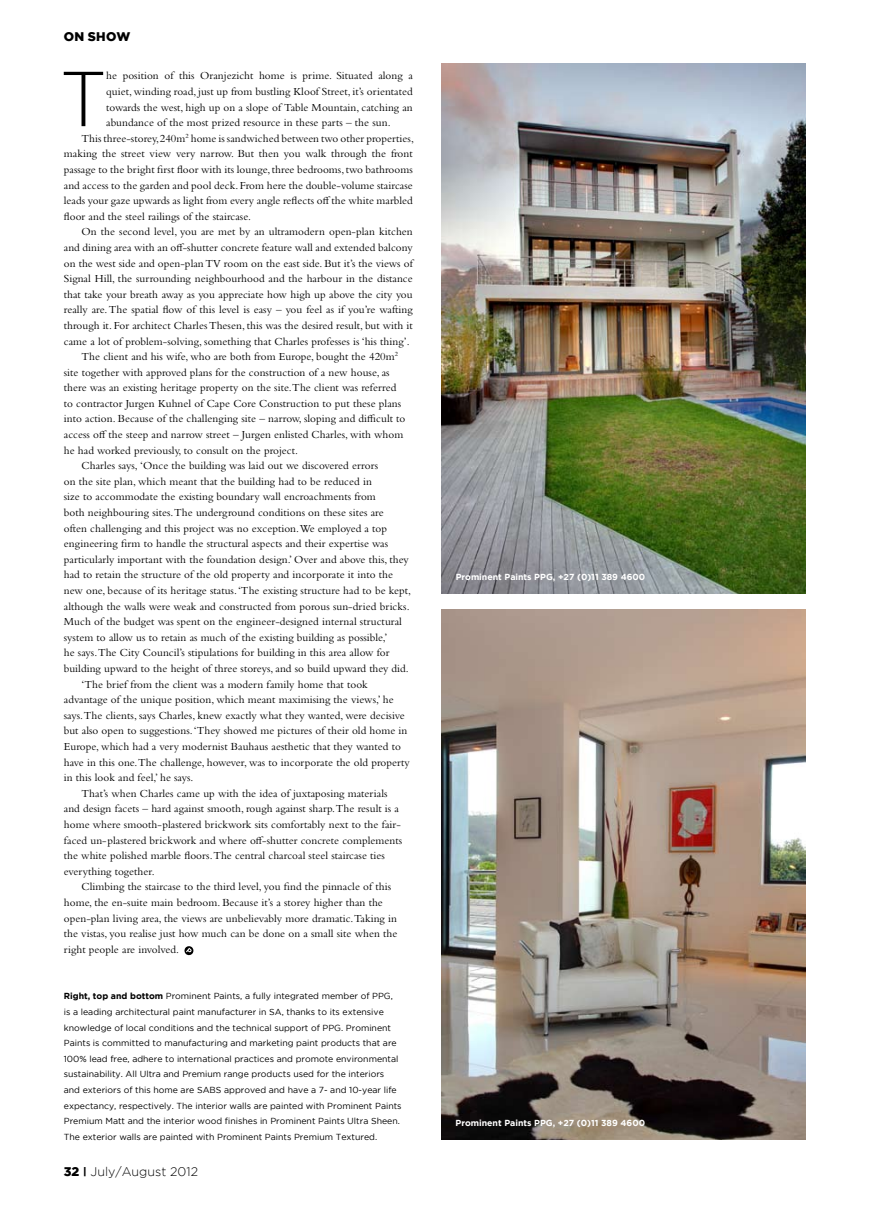
<style>
.page{position:relative;width:869px;height:1205px;background:#fff}
.page>*{position:absolute;margin:0;border:0;box-sizing:border-box;transform-origin:0 0}
.t1{font:300 80.62px "Myriad Pro";color:#000}
.t2{font:300 12.5px "Gotham";color:#000}
.t3{font:900 12.5px "Gotham";letter-spacing:.015em;color:#000}
.t4{font:11.25px "Bembo Std";letter-spacing:.005em;color:#000}
.t5{font:8.75px/15.6px "Gotham";color:#000}
.t6{font:700 8.75px "Gotham";color:#fff}
.s1{font-weight:700}
.s2{font-weight:900}
.s3{font-weight:900;font-size:10px}
</style>
<div class="page">
<svg style="left:184px;top:946px;width:10px;height:9px"></svg>
<img style="left:441px;top:64px;width:363px;height:530px">
<img style="left:441px;top:609px;width:363px;height:531px">
<p class="t3" style="left:64px;top:29px;width:68px">ON SHOW</p>
<h1 class="t1" style="left:65px;top:55px;width:39px">T</h1>
<p class="t4" style="left:106px;top:69px;width:308px">he position of this Oranjezicht home is prime. Situated along a</p>
<p class="t4" style="left:106px;top:85px;width:308px">quiet, winding road, just up from bustling Kloof Street, it’s orientated</p>
<p class="t4" style="left:106px;top:100px;width:308px">towards the west, high up on a slope of Table Mountain, catching an</p>
<p class="t4" style="left:106px;top:116px;width:286px">abundance of the most prized resource in these parts – the sun.</p>
<p class="t4" style="left:81px;top:132px;width:334px">This three-storey, 240m<sup>2</sup> home is sandwiched between two other properties,</p>
<p class="t4" style="left:64px;top:147px;width:350px">making the street view very narrow. But then you walk through the front</p>
<p class="t4" style="left:64px;top:163px;width:350px">passage to the bright first floor with its lounge, three bedrooms, two bathrooms</p>
<p class="t4" style="left:64px;top:178px;width:350px">and access to the garden and pool deck. From here the double-volume staircase</p>
<p class="t4" style="left:64px;top:194px;width:350px">leads your gaze upwards as light from every angle reflects off the white marbled</p>
<p class="t4" style="left:64px;top:210px;width:188px">floor and the steel railings of the staircase.</p>
<p class="t4" style="left:81px;top:225px;width:332px">On the second level, you are met by an ultramodern open-plan kitchen</p>
<p class="t4" style="left:64px;top:241px;width:350px">and dining area with an off-shutter concrete feature wall and extended balcony</p>
<p class="t4" style="left:64px;top:256px;width:350px">on the west side and open-plan TV room on the east side. But it’s the views of</p>
<p class="t4" style="left:64px;top:272px;width:350px">Signal Hill, the surrounding neighbourhood and the harbour in the distance</p>
<p class="t4" style="left:64px;top:288px;width:350px">that take your breath away as you appreciate how high up above the city you</p>
<p class="t4" style="left:64px;top:303px;width:350px">really are. The spatial flow of this level is easy – you feel as if you’re wafting</p>
<p class="t4" style="left:64px;top:319px;width:350px">through it. For architect Charles Thesen, this was the desired result, but with it</p>
<p class="t4" style="left:64px;top:334px;width:347px">came a lot of problem-solving, something that Charles professes is ‘his thing’.</p>
<p class="t4" style="left:81px;top:350px;width:318px">The client and his wife, who are both from Europe, bought the 420m<sup>2</sup></p>
<p class="t4" style="left:64px;top:366px;width:327px">site together with approved plans for the construction of a new house, as</p>
<p class="t4" style="left:64px;top:381px;width:334px">there was an existing heritage property on the site. The client was referred</p>
<p class="t4" style="left:64px;top:397px;width:339px">to contractor Jurgen Kuhnel of Cape Core Construction to put these plans</p>
<p class="t4" style="left:64px;top:412px;width:343px">into action. Because of the challenging site – narrow, sloping and difficult to</p>
<p class="t4" style="left:64px;top:428px;width:341px">access off the steep and narrow street – Jurgen enlisted Charles, with whom</p>
<p class="t4" style="left:64px;top:443px;width:236px">he had worked previously, to consult on the project.</p>
<p class="t4" style="left:81px;top:459px;width:298px">Charles says, ‘Once the building was laid out we discovered errors</p>
<p class="t4" style="left:64px;top:475px;width:309px">on the site plan, which meant that the building had to be reduced in</p>
<p class="t4" style="left:64px;top:490px;width:313px">size to accommodate the existing boundary wall encroachments from</p>
<p class="t4" style="left:64px;top:506px;width:321px">both neighbouring sites. The underground conditions on these sites are</p>
<p class="t4" style="left:64px;top:521px;width:325px">often challenging and this project was no exception. We employed a top</p>
<p class="t4" style="left:64px;top:537px;width:326px">engineering firm to handle the structural aspects and their expertise was</p>
<p class="t4" style="left:64px;top:553px;width:346px">particularly important with the foundation design.’ Over and above this, they</p>
<p class="t4" style="left:64px;top:568px;width:330px">had to retain the structure of the old property and incorporate it into the</p>
<p class="t4" style="left:64px;top:584px;width:348px">new one, because of its heritage status. ‘The existing structure had to be kept,</p>
<p class="t4" style="left:64px;top:599px;width:347px">although the walls were weak and constructed from porous sun-dried bricks.</p>
<p class="t4" style="left:64px;top:615px;width:339px">Much of the budget was spent on the engineer-designed internal structural</p>
<p class="t4" style="left:64px;top:631px;width:325px">system to allow us to retain as much of the existing building as possible,’</p>
<p class="t4" style="left:64px;top:646px;width:327px">he says. The City Council’s stipulations for building in this area allow for</p>
<p class="t4" style="left:64px;top:662px;width:346px">building upward to the height of three storeys, and so build upward they did.</p>
<p class="t4" style="left:81px;top:677px;width:288px">‘The brief from the client was a modern family home that took</p>
<p class="t4" style="left:64px;top:693px;width:331px">advantage of the unique position, which meant maximising the views,’ he</p>
<p class="t4" style="left:64px;top:709px;width:342px">says. The clients, says Charles, knew exactly what they wanted, were decisive</p>
<p class="t4" style="left:64px;top:724px;width:345px">but also open to suggestions. ‘They showed me pictures of their old home in</p>
<p class="t4" style="left:64px;top:740px;width:338px">Europe, which had a very modernist Bauhaus aesthetic that they wanted to</p>
<p class="t4" style="left:64px;top:755px;width:347px">have in this one. The challenge, however, was to incorporate the old property</p>
<p class="t4" style="left:64px;top:771px;width:131px">in this look and feel,’ he says.</p>
<p class="t4" style="left:81px;top:787px;width:307px">That’s when Charles came up with the idea of juxtaposing materials</p>
<p class="t4" style="left:64px;top:802px;width:336px">and design facets – hard against smooth, rough against sharp. The result is a</p>
<p class="t4" style="left:64px;top:818px;width:338px">home where smooth-plastered brickwork sits comfortably next to the fair-</p>
<p class="t4" style="left:64px;top:833px;width:340px">faced un-plastered brickwork and where off-shutter concrete complements</p>
<p class="t4" style="left:64px;top:849px;width:322px">the white polished marble floors. The central charcoal steel staircase ties</p>
<p class="t4" style="left:64px;top:864px;width:92px">everything together.</p>
<p class="t4" style="left:81px;top:880px;width:311px">Climbing the staircase to the third level, you find the pinnacle of this</p>
<p class="t4" style="left:64px;top:896px;width:320px">home, the en-suite main bedroom. Because it’s a storey higher than the</p>
<p class="t4" style="left:64px;top:911px;width:334px">open-plan living area, the views are unbelievably more dramatic. Taking in</p>
<p class="t4" style="left:64px;top:927px;width:335px">the vistas, you realise just how much can be done on a small site when the</p>
<p class="t4" style="left:64px;top:942px;width:117px">right people are involved.</p>
<p class="t5" style="left:64px;top:988px;width:339px"><span class="s1">Right, top and bottom</span> Prominent Paints, a fully integrated member of PPG, is a leading architectural paint manufacturer in SA, thanks to its extensive knowledge of local conditions and the technical support of PPG. Prominent Paints is committed to manufacturing and marketing paint products that are 100% lead free, adhere to international practices and promote environmental sustainability. All Ultra and Premium range products used for the interiors and exteriors of this home are SABS approved and have a 7- and 10-year life expectancy, respectively. The interior walls are painted with Prominent Paints Premium Matt and the interior wood finishes in Prominent Paints Ultra Sheen.<br>The exterior walls are painted with Prominent Paints Premium Textured.</p>
<p class="t2" style="left:64px;top:1165px;width:136px"><span class="s2">32</span> <span class="s3">|</span> July/August 2012</p>
<p class="t6" style="left:455px;top:572px;width:191px">Prominent Paints PPG, +27 (0)11 389 4600</p>
<p class="t6" style="left:455px;top:1117px;width:191px">Prominent Paints PPG, +27 (0)11 389 4600</p>
</div>
